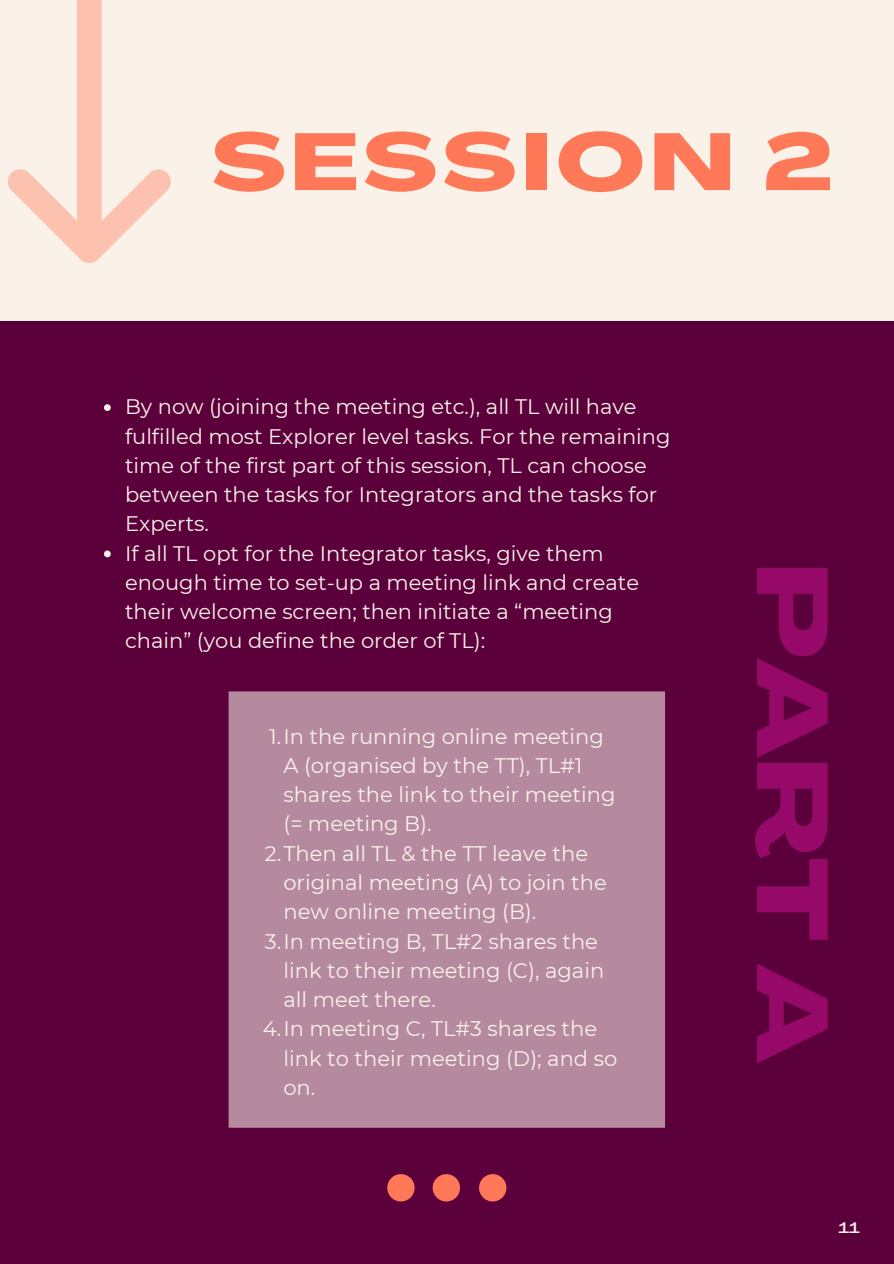
<style>
.page{position:relative;width:894px;height:1264px;background:#fff}
.page>*{position:absolute;margin:0;border:0;box-sizing:border-box;transform-origin:0 0}
.t1{font:800 98.55px "Agrandir Grand";color:#960968}
.t2{font:800 79.5px "Agrandir Grand";letter-spacing:.07em;color:#ff7958}
.t3{font:21px/29.2px "Montserrat";color:#faf2e9}
.t4{font:500 15px "Agrandir Grand";color:#faf2e9}
</style>
<div class="page">
<div style="left:0;top:0;width:893px;height:1263px;background:#faf2e9"></div>
<div style="left:0;top:321px;width:893px;height:942px;background:#5c003c"></div>
<svg style="left:8px;top:0;width:163px;height:263px"></svg>
<svg style="left:104px;top:404px;width:7px;height:7px"></svg>
<svg style="left:104px;top:550px;width:7px;height:7px"></svg>
<div style="left:387px;top:1174px;width:27px;height:27px;background:#ff7958;border-radius:50%"></div>
<div style="left:479px;top:1174px;width:27px;height:27px;background:#ff7958;border-radius:50%"></div>
<div style="left:432px;top:1174px;width:28px;height:27px;background:#ff7958;border-radius:50%"></div>
<div style="left:228px;top:691px;width:437px;height:437px;background:#b5899e"></div>
<p class="t2" style="left:212px;top:130px;width:622px">SESSION 2</p>
<h2 class="t3" style="left:125px;top:392px;width:546px">By now (joining the meeting etc.), all TL will have fulfilled most Explorer level tasks. For the remaining time of the first part of this session, TL can choose between the tasks for Integrators and the tasks for Experts.</h2>
<p class="t3" style="left:125px;top:538px;width:515px">If all TL opt for the Integrator tasks, give them enough time to set-up a meeting link and create their welcome screen; then initiate a “meeting chain” (you define the order of TL):</p>
<p class="t3" style="left:283px;top:721px;width:333px;text-indent:-14px">1.In the running online meeting<br>A (organised by the TT), TL#1 shares the link to their meeting (= meeting B).</p>
<p class="t3" style="left:283px;top:838px;width:325px;text-indent:-19px">2.Then all TL &amp; the TT leave the original meeting (A) to join the new online meeting (B).</p>
<p class="t3" style="left:283px;top:926px;width:322px;text-indent:-18px">3.In meeting B, TL#2 shares the link to their meeting (C), again all meet there.</p>
<p class="t3" style="left:283px;top:1014px;width:335px;text-indent:-20px">4.In meeting C, TL#3 shares the link to their meeting (D); and so on.</p>
<h1 class="t1" style="left:830px;top:563px;width:502px;rotate:90deg">PART A</h1>
<p class="t4" style="left:838px;top:1221px;width:23px">11</p>
</div>
